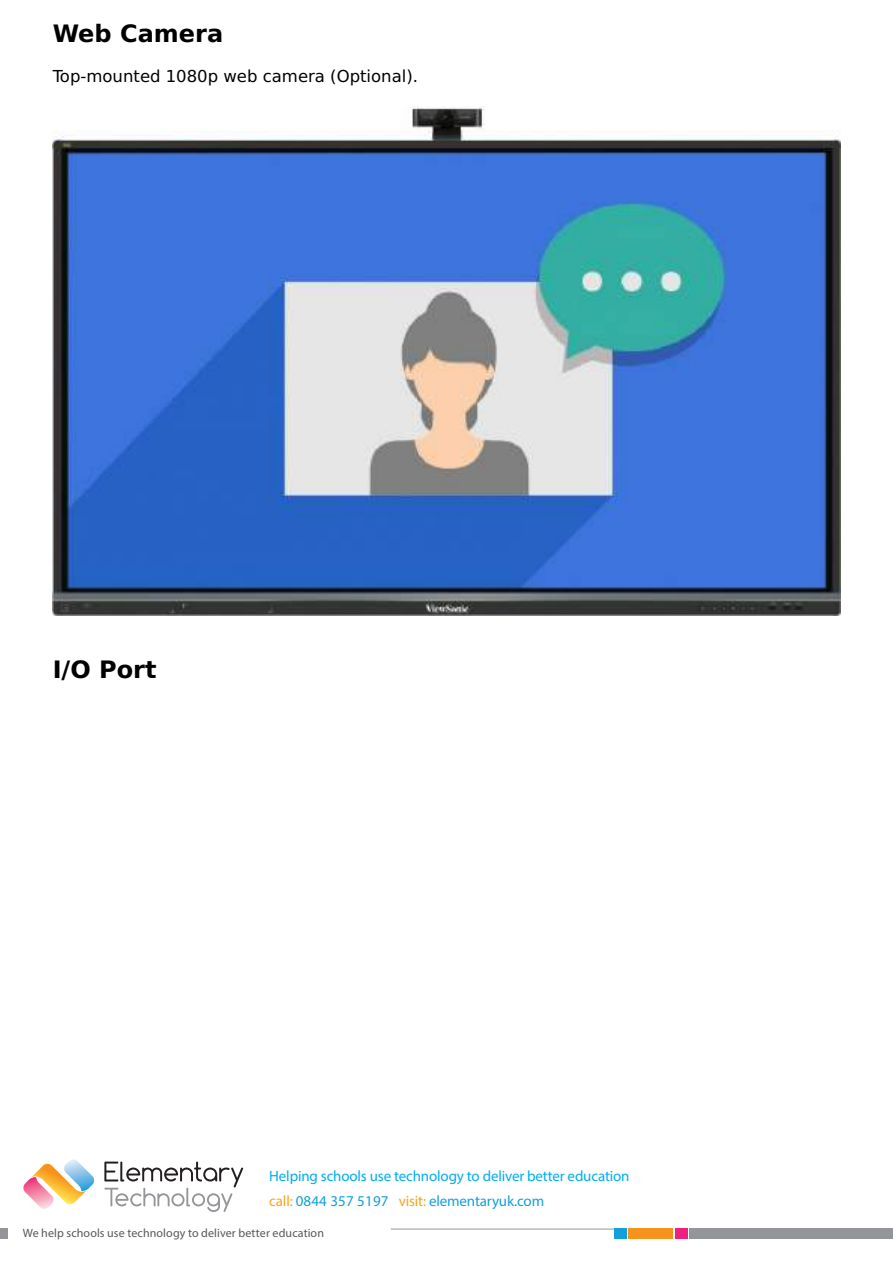
<style>
.page{position:relative;width:893px;height:1263px;background:#fff}
.page>*{position:absolute;margin:0;border:0;box-sizing:border-box;transform-origin:0 0}
.t1{font:700 24px "DejaVu Sans";color:#000}
.t2{font:16.5px "DejaVu Sans";color:#000}
.t3{font:15px "Myriad Pro";letter-spacing:-.01em;color:#00aeef}
.t4{font:15px "Myriad Pro";letter-spacing:-.01em;color:#12a0db}
.t5{font:12px "Myriad Pro";letter-spacing:.01em;color:#57585a}
.s1{color:#f9a51b}
</style>
<div class="page">
<div style="left:0;top:1229px;width:8px;height:10px;background:#939598"></div>
<svg style="left:23px;top:1159px;width:72px;height:50px"></svg>
<svg style="left:104px;top:1161px;width:139px;height:51px"></svg>
<hr style="left:391px;top:1229px;width:223px;height:1px;background:#939598">
<div style="left:614px;top:1229px;width:12px;height:10px;background:#12a0db"></div>
<div style="left:628px;top:1229px;width:45px;height:10px;background:#f7931d"></div>
<div style="left:675px;top:1229px;width:12px;height:10px;background:#ee217f"></div>
<div style="left:690px;top:1229px;width:203px;height:10px;background:#939598"></div>
<img style="left:53px;top:106px;width:787px;height:509px">
<p class="t1" style="left:53px;top:24px;width:172px">Web Camera</p>
<p class="t2" style="left:53px;top:70px;width:367px">Top-mounted 1080p web camera (Optional).</p>
<p class="t1" style="left:53px;top:660px;width:105px">I/O Port</p>
<p class="t3" style="left:269px;top:1166px;width:362px">Helping schools use technology to deliver better education</p>
<p class="t4" style="left:269px;top:1192px;width:276px"><span class="s1">call:</span> 0844 357 5197 <span class="s1">visit:</span> elementaryuk.com</p>
<p class="t5" style="left:23px;top:1225px;width:303px">We help schools use technology to deliver better education</p>
</div>
